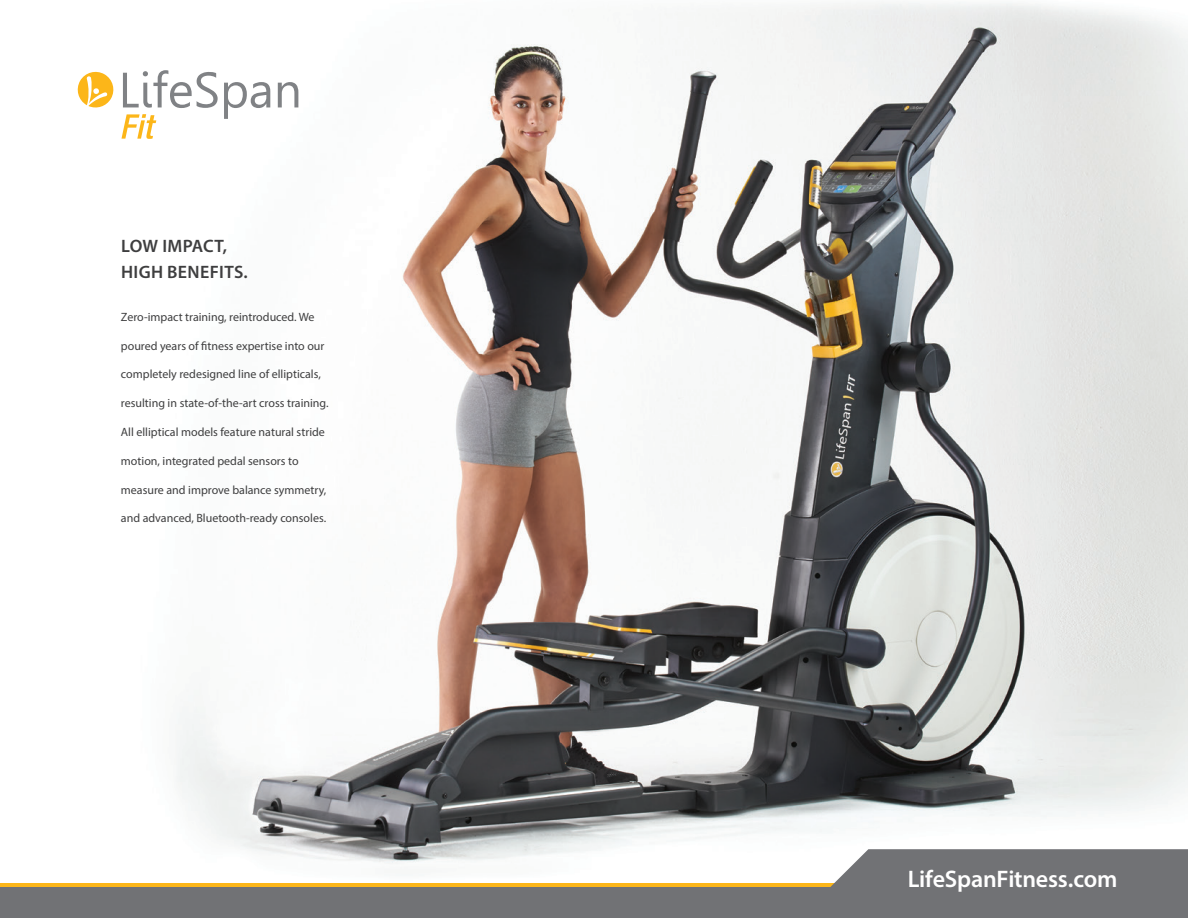
<style>
.page{position:relative;width:1188px;height:918px;background:#fff}
.page>*{position:absolute;margin:0;border:0;box-sizing:border-box;transform-origin:0 0}
.large_body_white{font:600 24px "Myriad Pro";letter-spacing:-.01em;color:#fff}
.t1{font:600 18px/26.4px "Myriad Pro";letter-spacing:.02em;color:#3e3e3f}
.t2{font:12px "Myriad Pro";color:#3e3e3f}
</style>
<div class="page">
<img style="left:121px;top:2px;width:1067px;height:861px">
<div style="left:0;top:885px;width:1188px;height:33px;background:#717275"></div>
<hr style="left:0;top:883px;width:1188px;height:3px;background:#fcb619">
<svg style="left:828px;top:849px;width:360px;height:38px;background:#7a7b7d"></svg>
<svg style="left:77px;top:71px;width:37px;height:37px"></svg>
<svg style="left:123px;top:70px;width:95px;height:38px"></svg>
<svg style="left:224px;top:82px;width:46px;height:37px"></svg>
<svg style="left:278px;top:82px;width:20px;height:25px"></svg>
<svg style="left:122px;top:114px;width:34px;height:25px"></svg>
<p class="t1" style="left:121px;top:232px;width:128px">LOW IMPACT,<br>HIGH BENEFITS.</p>
<p class="t2" style="left:121px;top:309px;width:195px">Zero-impact training, reintroduced. We</p>
<p class="t2" style="left:121px;top:338px;width:205px">poured years of fitness expertise into our</p>
<p class="t2" style="left:121px;top:367px;width:201px">completely redesigned line of ellipticals,</p>
<p class="t2" style="left:121px;top:396px;width:209px">resulting in state-of-the-art cross training.</p>
<p class="t2" style="left:121px;top:425px;width:205px">All elliptical models feature natural stride</p>
<p class="t2" style="left:121px;top:453px;width:179px">motion, integrated pedal sensors to</p>
<p class="t2" style="left:121px;top:482px;width:207px">measure and improve balance symmetry,</p>
<p class="t2" style="left:121px;top:511px;width:207px">and advanced, Bluetooth-ready consoles.</p>
<p class="large_body_white" style="left:908px;top:863px;width:211px">LifeSpanFitness.com</p>
</div>
